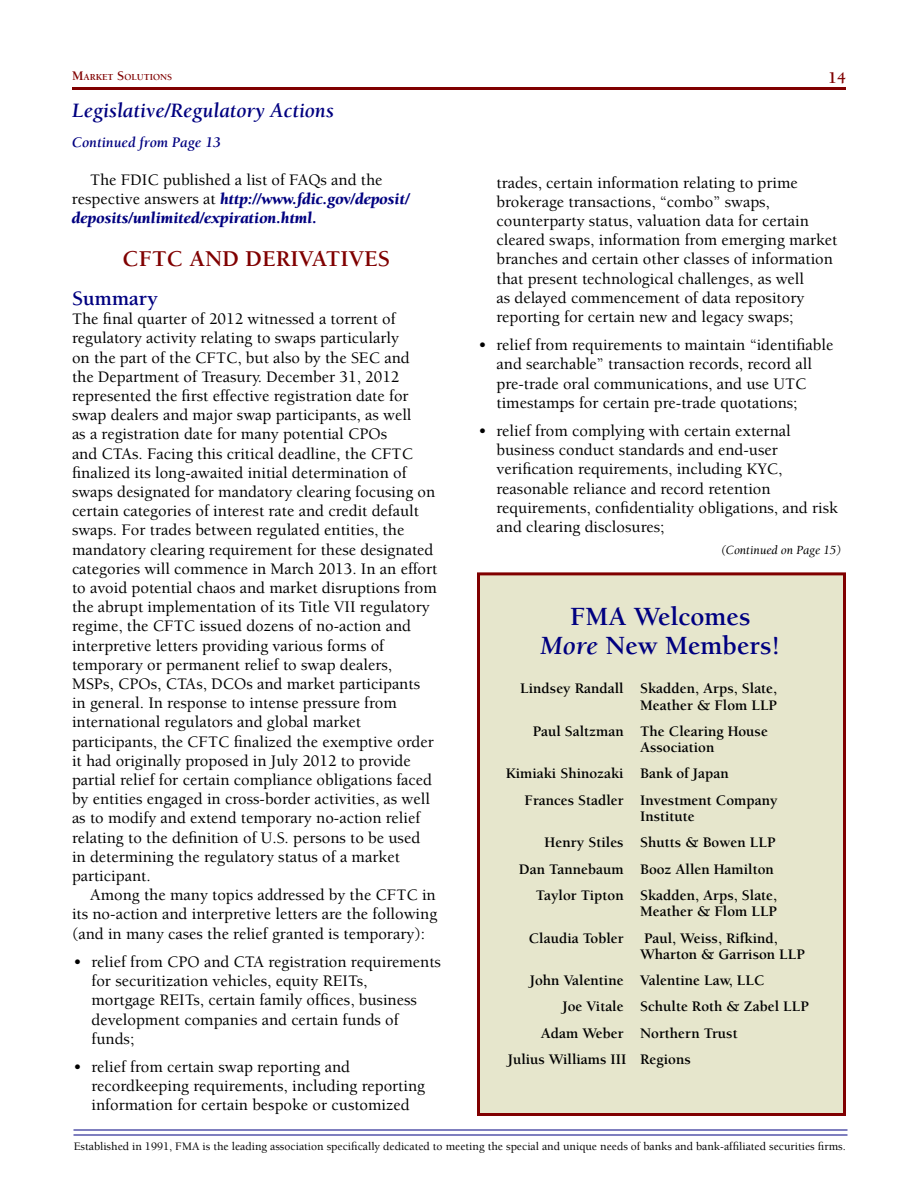
<style>
.page{position:relative;width:918px;height:1188px;background:#fff}
.page>*{position:absolute;margin:0;border:0;box-sizing:border-box;transform-origin:0 0}
.t1{font:700 27px/29px "Berkeley";color:#000080;text-align:center}
.t2{font:700 23.25px "Berkeley";color:#800000}
.t3{font:italic 700 21px "Berkeley";color:#000080}
.t4{font:700 21px "Berkeley";color:#000080}
.t5{font:500 16.5px/19.2px "Berkeley";color:#000}
.t6{font:italic 900 16.5px/19.2px "Berkeley";color:#000080}
.t7{font:700 16.5px "Berkeley";color:#800000}
.t8{font:700 15px/16.5px "Berkeley";color:#000}
.t9{font:italic 700 15px "Berkeley";color:#000080}
.t10{font:italic 12.75px "Berkeley";color:#000}
.t11{font:500 11.7px "Berkeley";color:#000}
.t12{font:700 9.45px "Berkeley";color:#800000}
.s1{font-size:13.5px}
.s2{font-weight:500;font-style:normal;color:#000}
.s3{font-style:italic}
</style>
<div class="page">
<hr style="left:72px;top:87px;width:774px;height:3px;background:#800000">
<hr style="left:74px;top:1129px;width:774px;height:2px;background:#000080">
<hr style="left:74px;top:1134px;width:774px;height:2px;background:#000080">
<div style="left:477px;top:572px;width:369px;height:544px;background:#e6e6cc;border:3px solid #800000"></div>
<p class="t12" style="left:72px;top:72px;width:101px"><span class="s1">M</span>ARKET <span class="s1">S</span>OLUTIONS</p>
<p class="t7" style="left:828px;top:69px;width:19px">14</p>
<p class="t3" style="left:72px;top:99px;width:264px">Legislative/Regulatory Actions</p>
<p class="t9" style="left:72px;top:134px;width:151px">Continued from Page 13</p>
<p class="t6" style="left:72px;top:170px;width:339px;text-indent:18px"><span class="s2">The FDIC published a list of FAQs and the respective answers at</span> http://www.fdic.gov/deposit/ deposits/unlimited/expiration.html.</p>
<h2 class="t2" style="left:123px;top:247px;width:269px">CFTC AND DERIVATIVES</h2>
<p class="t4" style="left:72px;top:287px;width:87px">Summary</p>
<p class="t5" style="left:72px;top:310px;width:367px">The final quarter of 2012 witnessed a torrent of regulatory activity relating to swaps particularly<br>on the part of the CFTC, but also by the SEC and<br>the Department of Treasury. December 31, 2012 represented the first effective registration date for swap dealers and major swap participants, as well<br>as a registration date for many potential CPOs<br>and CTAs. Facing this critical deadline, the CFTC finalized its long-awaited initial determination of swaps designated for mandatory clearing focusing on certain categories of interest rate and credit default swaps. For trades between regulated entities, the mandatory clearing requirement for these designated categories will commence in March 2013. In an effort to avoid potential chaos and market disruptions from the abrupt implementation of its Title VII regulatory regime, the CFTC issued dozens of no-action and interpretive letters providing various forms of temporary or permanent relief to swap dealers, MSPs, CPOs, CTAs, DCOs and market participants in general. In response to intense pressure from international regulators and global market participants, the CFTC finalized the exemptive order it had originally proposed in July 2012 to provide partial relief for certain compliance obligations faced by entities engaged in cross-border activities, as well as to modify and extend temporary no-action relief relating to the definition of U.S. persons to be used in determining the regulatory status of a market participant.</p>
<p class="t5" style="left:72px;top:886px;width:367px;text-align:justify;text-indent:18px">Among the many topics addressed by the CFTC in its no-action and interpretive letters are the following (and in many cases the relief granted is temporary):</p>
<p class="t5" style="left:92px;top:952px;width:351px;text-indent:-18px">• relief from CPO and CTA registration requirements for securitization vehicles, equity REITs,<br>mortgage REITs, certain family offices, business development companies and certain funds of funds;</p>
<p class="t5" style="left:92px;top:1057px;width:335px;text-indent:-18px">• relief from certain swap reporting and recordkeeping requirements, including reporting information for certain bespoke or customized</p>
<p class="t5" style="left:497px;top:173px;width:342px">trades, certain information relating to prime brokerage transactions, “combo” swaps, counterparty status, valuation data for certain cleared swaps, information from emerging market branches and certain other classes of information that present technological challenges, as well<br>as delayed commencement of data repository reporting for certain new and legacy swaps;</p>
<p class="t5" style="left:497px;top:336px;width:338px;text-indent:-18px">• relief from requirements to maintain “identifiable and searchable” transaction records, record all pre-trade oral communications, and use UTC timestamps for certain pre-trade quotations;</p>
<p class="t5" style="left:497px;top:422px;width:343px;text-indent:-18px">• relief from complying with certain external business conduct standards and end-user verification requirements, including KYC, reasonable reliance and record retention requirements, confidentiality obligations, and risk and clearing disclosures;</p>
<p class="t10" style="left:721px;top:543px;width:122px">(Continued on Page 15)</p>
<h1 class="t1" style="left:540px;top:603px;width:241px">FMA Welcomes<br><span class="s3">More</span> New Members!</h1>
<p class="t8" style="left:520px;top:680px;width:259px;text-align:right">Lindsey Randall Skadden, Arps, Slate,<br>Meather &amp; Flom LLP</p>
<p class="t8" style="left:640px;top:723px;width:129px;text-indent:-107px">Paul Saltzman The Clearing House<br>Association</p>
<p class="t8" style="left:524px;top:761px;width:255px;line-height:26.2px;text-indent:-19px">Kimiaki Shinozaki Bank of Japan<br>Frances Stadler Investment Company</p>
<p class="t8" style="left:640px;top:808px;width:56px">Institute</p>
<p class="t8" style="left:545px;top:835px;width:232px">Henry Stiles Shutts &amp; Bowen LLP</p>
<p class="t8" style="left:519px;top:861px;width:256px">Dan Tannebaum Booz Allen Hamilton</p>
<p class="t8" style="left:536px;top:887px;width:243px">Taylor Tipton Skadden, Arps, Slate,</p>
<p class="t8" style="left:640px;top:904px;width:138px">Meather &amp; Flom LLP</p>
<p class="t8" style="left:529px;top:930px;width:96px">Claudia Tobler</p>
<p class="t8" style="left:640px;top:930px;width:166px">Paul, Weiss, Rifkind,<br>Wharton &amp; Garrison LLP</p>
<p class="t8" style="left:530px;top:973px;width:236px">John Valentine Valentine Law, LLC</p>
<p class="t8" style="left:563px;top:999px;width:248px">Joe Vitale Schulte Roth &amp; Zabel LLP</p>
<p class="t8" style="left:541px;top:1025px;width:198px">Adam Weber Northern Trust</p>
<p class="t8" style="left:508px;top:1051px;width:185px">Julius Williams III Regions</p>
<p class="t11" style="left:74px;top:1140px;width:774px">Established in 1991, FMA is the leading association specifically dedicated to meeting the special and unique needs of banks and bank-affiliated securities firms.</p>
</div>
